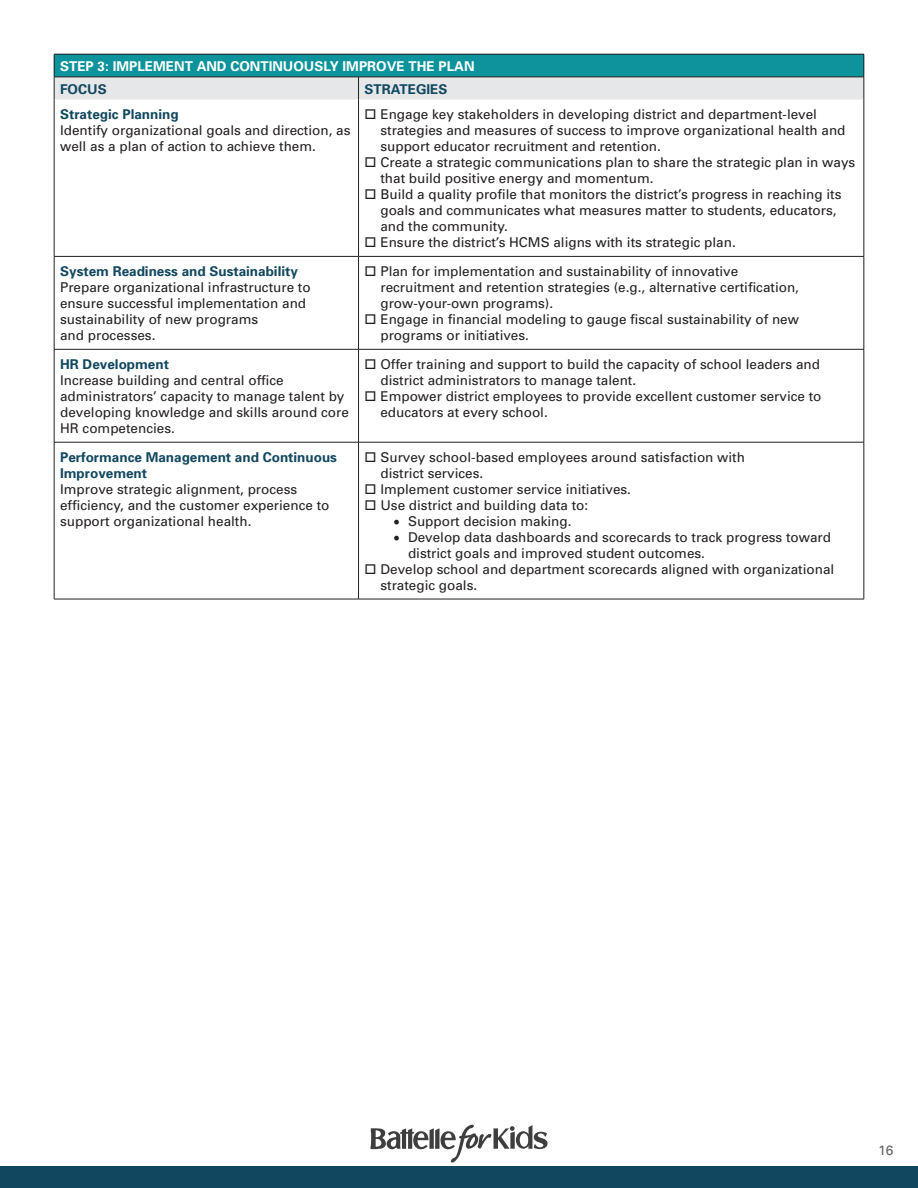
<style>
.page{position:relative;width:918px;height:1188px;background:#fff}
.page>*{position:absolute;margin:0;border:0;box-sizing:border-box;transform-origin:0 0}
.t1{font:13.5px/16px "Univers";color:#231f20}
.t2{font:700 13.5px/16px "Univers";color:#12485f}
.t3{font:700 13.5px "Univers";color:#fff}
.t4{font:13.5px "Univers";color:#636366}
.s1{font-family:"Minion Pro";font-size:18px}
</style>
<div class="page">
<svg style="left:54px;top:54px;width:811px;height:46px;background:#78b7bc"></svg>
<hr style="left:54px;top:100px;width:1px;height:156px;background:#231f20">
<hr style="left:358px;top:100px;width:1px;height:156px;background:#231f20">
<hr style="left:864px;top:100px;width:1px;height:156px;background:#231f20">
<hr style="left:54px;top:256px;width:305px;height:1px;background:#231f20">
<hr style="left:54px;top:257px;width:1px;height:92px;background:#231f20">
<hr style="left:359px;top:256px;width:505px;height:1px;background:#231f20">
<hr style="left:358px;top:257px;width:1px;height:92px;background:#231f20">
<hr style="left:864px;top:257px;width:1px;height:92px;background:#231f20">
<hr style="left:54px;top:349px;width:305px;height:1px;background:#231f20">
<hr style="left:54px;top:350px;width:1px;height:92px;background:#231f20">
<hr style="left:359px;top:349px;width:505px;height:1px;background:#231f20">
<hr style="left:358px;top:350px;width:1px;height:92px;background:#231f20">
<hr style="left:864px;top:350px;width:1px;height:92px;background:#231f20">
<hr style="left:54px;top:442px;width:305px;height:1px;background:#231f20">
<hr style="left:54px;top:442px;width:1px;height:157px;background:#231f20">
<hr style="left:359px;top:442px;width:505px;height:1px;background:#231f20">
<hr style="left:358px;top:442px;width:1px;height:157px;background:#231f20">
<hr style="left:864px;top:442px;width:1px;height:157px;background:#231f20">
<hr style="left:54px;top:599px;width:305px;height:1px;background:#231f20">
<hr style="left:359px;top:599px;width:505px;height:1px;background:#231f20">
<svg style="left:370px;top:1125px;width:178px;height:37px"></svg>
<div style="left:0;top:1166px;width:918px;height:22px;background:#12485f"></div>
<p class="t3" style="left:60px;top:58px;width:416px">STEP 3: IMPLEMENT AND CONTINUOUSLY IMPROVE THE PLAN</p>
<p class="t2" style="left:60px;top:81px;width:48px">FOCUS</p>
<p class="t2" style="left:365px;top:81px;width:85px">STRATEGIES</p>
<p class="t2" style="left:60px;top:107px;width:120px">Strategic Planning</p>
<p class="t1" style="left:60px;top:123px;width:292px">Identify organizational goals and direction, as well as a plan of action to achieve them.</p>
<p class="t1" style="left:380px;top:106px;width:467px;text-indent:-16px">□ Engage key stakeholders in developing district and department-level strategies and measures of success to improve organizational health and support educator recruitment and retention.</p>
<p class="t1" style="left:380px;top:154px;width:476px;text-indent:-16px">□ Create a strategic communications plan to share the strategic plan in ways that build positive energy and momentum.</p>
<p class="t1" style="left:380px;top:187px;width:463px;text-indent:-16px">□ Build a quality profile that monitors the district’s progress in reaching its goals and communicates what measures matter to students, educators, and the community.</p>
<p class="t1" style="left:365px;top:235px;width:373px">□ Ensure the district’s HCMS aligns with its strategic plan.</p>
<p class="t2" style="left:60px;top:263px;width:239px">System Readiness and Sustainability</p>
<p class="t1" style="left:60px;top:280px;width:252px">Prepare organizational infrastructure to ensure successful implementation and sustainability of new programs<br>and processes.</p>
<p class="t2" style="left:60px;top:356px;width:110px">HR Development</p>
<p class="t1" style="left:60px;top:372px;width:290px">Increase building and central office administrators’ capacity to manage talent by developing knowledge and skills around core HR competencies.</p>
<p class="t2" style="left:60px;top:449px;width:278px">Performance Management and Continuous<br>Improvement</p>
<p class="t1" style="left:60px;top:481px;width:271px">Improve strategic alignment, process efficiency, and the customer experience to support organizational health.</p>
<p class="t1" style="left:380px;top:263px;width:420px;text-indent:-16px">□ Plan for implementation and sustainability of innovative recruitment and retention strategies (e.g., alternative certification, grow-your-own programs).</p>
<p class="t1" style="left:380px;top:311px;width:420px;text-indent:-16px">□ Engage in financial modeling to gauge fiscal sustainability of new programs or initiatives.</p>
<p class="t1" style="left:380px;top:356px;width:441px;text-indent:-16px">□ Offer training and support to build the capacity of school leaders and district administrators to manage talent.</p>
<p class="t1" style="left:380px;top:388px;width:443px;text-indent:-16px">□ Empower district employees to provide excellent customer service to educators at every school.</p>
<p class="t1" style="left:380px;top:449px;width:366px;text-indent:-16px">□ Survey school-based employees around satisfaction with district services.</p>
<p class="t1" style="left:365px;top:481px;width:268px">□ Implement customer service initiatives.</p>
<p class="t1" style="left:365px;top:497px;width:225px">□ Use district and building data to:</p>
<p class="t1" style="left:393px;top:513px;width:180px"><span class="s1">•</span> Support decision making.</p>
<p class="t1" style="left:408px;top:529px;width:425px;text-indent:-15px"><span class="s1">•</span> Develop data dashboards and scorecards to track progress toward district goals and improved student outcomes.</p>
<p class="t1" style="left:380px;top:561px;width:455px;text-indent:-16px">□ Develop school and department scorecards aligned with organizational strategic goals.</p>
<p class="t4" style="left:878px;top:1142px;width:17px">16</p>
</div>
